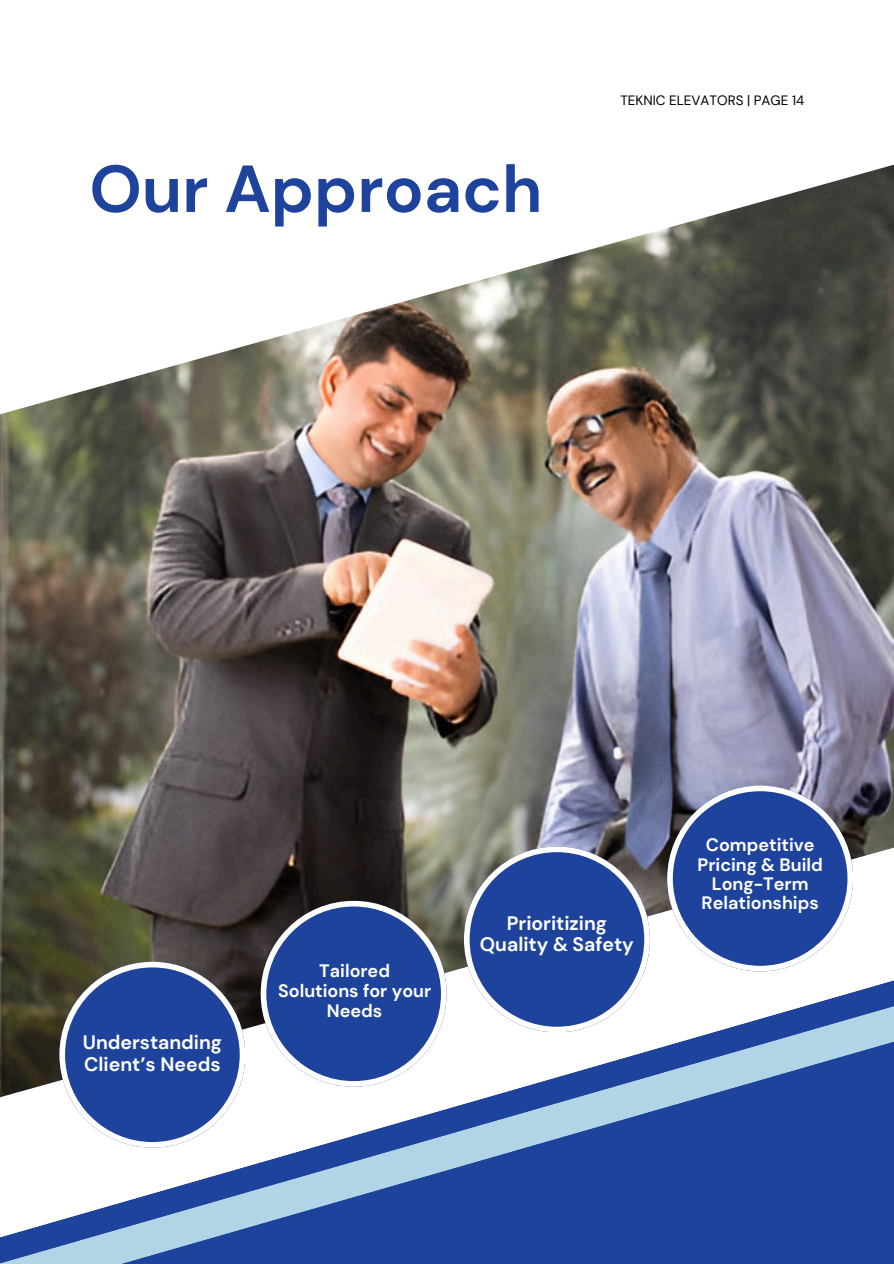
<style>
.page{position:relative;width:894px;height:1264px;background:#fff}
.page>*{position:absolute;margin:0;border:0;box-sizing:border-box;transform-origin:0 0}
.t1{font:700 66.3px "DM Sans";color:#1e439d}
.t2{font:700 19.5px/21.3px "DM Sans";color:#fff}
.t3{font:700 18px/19px "DM Sans";color:#fff;text-align:center}
.t4{font:700 17.85px/19.6px "DM Sans";color:#fff;text-align:center}
.t5{font:13.5px "DM Sans";color:#000001}
</style>
<div class="page">
<img style="left:0;top:165px;width:893px;height:735px">
<svg style="left:464px;top:846px;width:185px;height:54px;background:#546797"></svg>
<svg style="left:667px;top:785px;width:185px;height:115px;background:#3d589e"></svg>
<svg style="left:0;top:900px;width:851px;height:41px;background:#455579"></svg>
<svg style="left:0;top:941px;width:893px;height:322px;fill:#1e439d"></svg>
<p class="t1" style="left:89px;top:146px;width:454px">Our Approach</p>
<h2 class="t5" style="left:620px;top:92px;width:185px">TEKNIC ELEVATORS | PAGE 14</h2>
<h2 class="t3" style="left:697px;top:835px;width:127px">Competitive<br>Pricing &amp; Build<br>Long-Term<br>Relationships</h2>
<h1 class="t2" style="left:83px;top:1031px;width:141px">Understanding<br>Client’s Needs</h1>
<h2 class="t4" style="left:278px;top:961px;width:155px">Tailored<br>Solutions for your<br>Needs</h2>
<h2 class="t2" style="left:480px;top:912px;width:155px;text-align:center">Prioritizing<br>Quality &amp; Safety</h2>
</div>
